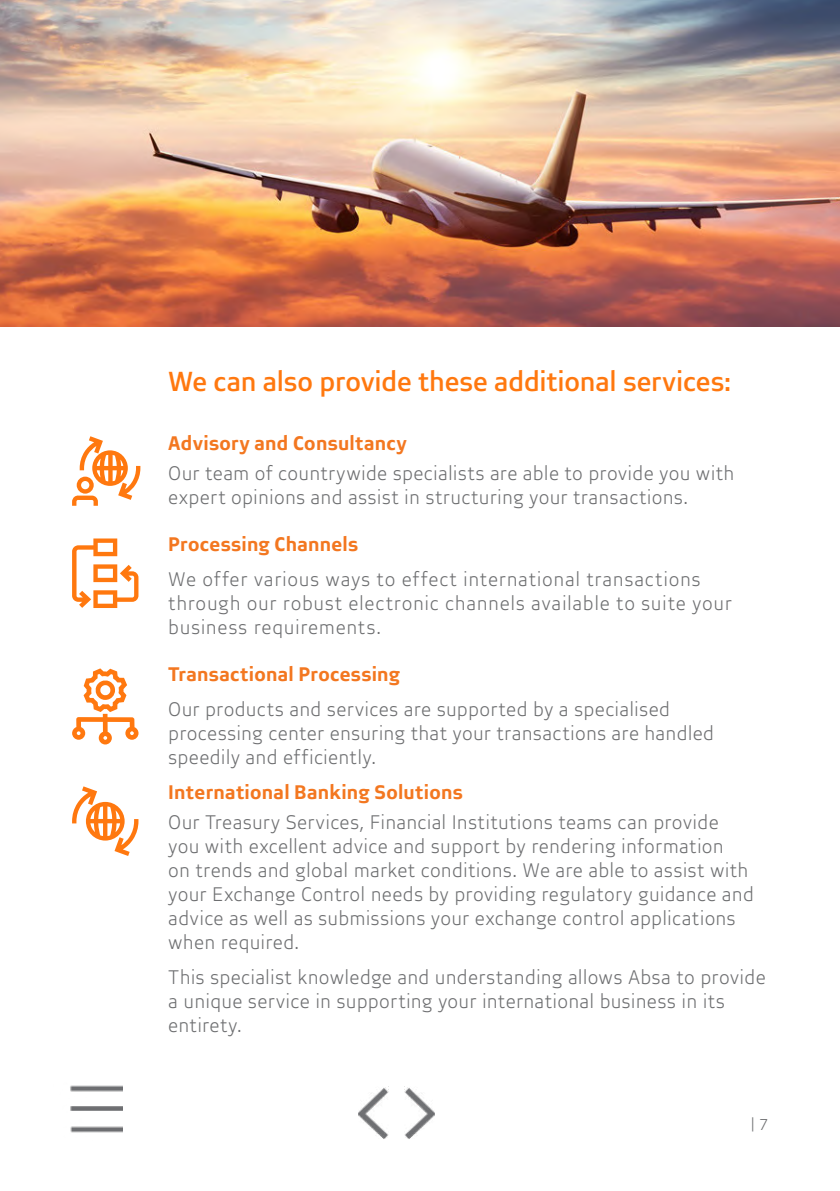
<style>
.page{position:relative;width:840px;height:1191px;background:#fff}
.page>*{position:absolute;margin:0;border:0;box-sizing:border-box;transform-origin:0 0}
.t1{font:500 28px "Brave Sans";letter-spacing:-.005em;color:#ff780f}
.t2{font:300 20px/24px "Brave Sans";letter-spacing:.01em;color:#6d6e70}
.t3{font:300 20px/24px "Brave Sans";letter-spacing:.03em;color:#6d6e70}
.t4{font:700 20px "Brave Sans";letter-spacing:.015em;color:#f37720}
.t5{font:300 16px "Brave Sans";color:#6d6e70}
</style>
<div class="page">
<svg style="left:72px;top:436px;width:68px;height:70px"></svg>
<svg style="left:72px;top:538px;width:66px;height:70px"></svg>
<svg style="left:72px;top:786px;width:66px;height:70px"></svg>
<svg style="left:72px;top:668px;width:66px;height:76px"></svg>
<img style="left:0;top:0;width:839px;height:326px">
<img style="left:70px;top:1085px;width:53px;height:48px">
<img style="left:404px;top:1086px;width:30px;height:53px">
<img style="left:358px;top:1087px;width:30px;height:52px">
<h1 class="t1" style="left:168px;top:364px;width:564px">We can also provide these additional services:</h1>
<p class="t4" style="left:168px;top:431px;width:240px">Advisory and Consultancy</p>
<p class="t2" style="left:168px;top:461px;width:567px">Our team of countrywide specialists are able to provide you with expert opinions and assist in structuring your transactions.</p>
<p class="t4" style="left:168px;top:531px;width:191px">Processing Channels</p>
<p class="t3" style="left:168px;top:567px;width:565px">We offer various ways to effect international transactions through our robust electronic channels available to suite your business requirements.</p>
<p class="t4" style="left:168px;top:661px;width:233px">Transactional Processing</p>
<p class="t2" style="left:168px;top:697px;width:547px">Our products and services are supported by a specialised processing center ensuring that your transactions are handled speedily and efficiently.</p>
<p class="t4" style="left:168px;top:780px;width:296px">International Banking Solutions</p>
<p class="t2" style="left:168px;top:810px;width:587px">Our Treasury Services, Financial Institutions teams can provide you with excellent advice and support by rendering information<br>on trends and global market conditions. We are able to assist with your Exchange Control needs by providing regulatory guidance and advice as well as submissions your exchange control applications when required.</p>
<p class="t2" style="left:168px;top:965px;width:598px">This specialist knowledge and understanding allows Absa to provide a unique service in supporting your international business in its entirety.</p>
<p class="t5" style="left:750px;top:1114px;width:19px">| 7</p>
</div>
